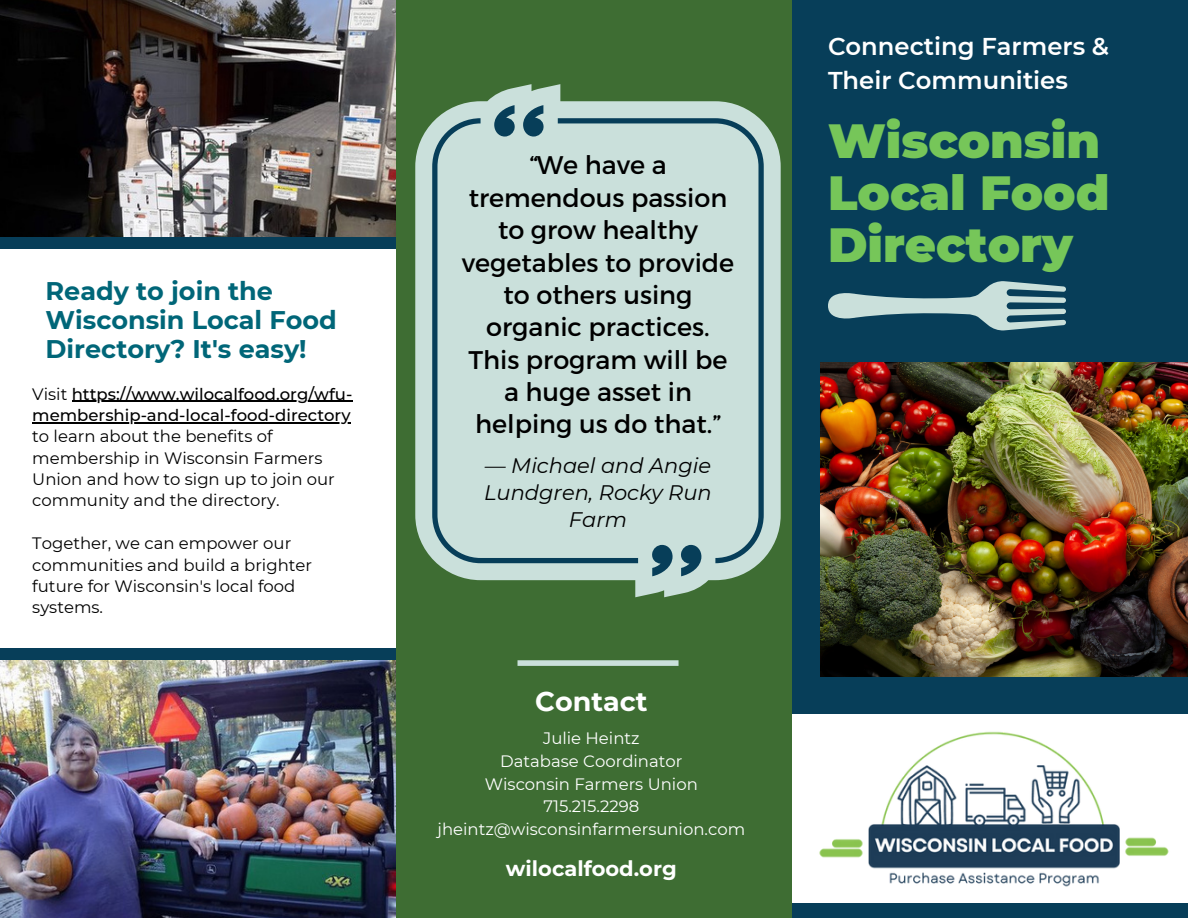
<style>
.page{position:relative;width:1188px;height:918px;background:#073e59}
.page>*{position:absolute;margin:0;border:0;box-sizing:border-box;transform-origin:0 0}
.t1{font:900 47.85px/51.8px "Montserrat";color:#76c659}
.t2{font:700 27px "Montserrat";color:#fff}
.t3{font:25.5px/32.4px "Montserrat";color:#000;text-align:center}
.t4{font:700 25.5px/29.2px "Montserrat";color:#006678}
.t5{font:600 24.3px/33.8px "Montserrat";color:#fff}
.t6{font:italic 21px/27.2px "Montserrat";color:#000;text-align:center}
.t7{font:700 21px "Montserrat";color:#fff}
.t8{font:16.5px/21.3px "Montserrat";color:#000}
.t9{font:16.5px "Montserrat";color:#fff}
.s1{font-weight:500}
</style>
<div class="page">
<img style="left:0;top:0;width:396px;height:236px">
<img style="left:0;top:660px;width:396px;height:258px">
<img style="left:821px;top:363px;width:367px;height:314px">
<div style="left:396px;top:0;width:396px;height:918px;background:#3e6d33"></div>
<div style="left:518px;top:660px;width:161px;height:6px;background:#cae0db"></div>
<svg style="left:828px;top:281px;width:238px;height:49px"></svg>
<div style="left:0;top:249px;width:396px;height:399px;background:#fff"></div>
<div style="left:792px;top:714px;width:396px;height:188px;background:#fff"></div>
<img style="left:819px;top:731px;width:350px;height:156px">
<svg style="left:415px;top:84px;width:366px;height:513px;fill:#cae0db"></svg>
<svg style="left:523px;top:105px;width:21px;height:13px"></svg>
<svg style="left:494px;top:105px;width:21px;height:13px"></svg>
<svg style="left:652px;top:563px;width:21px;height:13px"></svg>
<svg style="left:680px;top:563px;width:21px;height:13px"></svg>
<div style="left:638px;top:118px;width:126px;height:445px;background:#cae0db"></div>
<div style="left:432px;top:118px;width:206px;height:445px;background:#cae0db"></div>
<hr style="left:72px;top:401px;width:280px;height:1px;background:#000">
<hr style="left:32px;top:422px;width:319px;height:1px;background:#000">
<p class="t4" style="left:46px;top:276px;width:293px">Ready to join the<br>Wisconsin Local Food<br>Directory? It's easy!</p>
<p class="t8" style="left:32px;top:383px;width:322px">Visit <span class="s1">https://www.wilocalfood.org/wfu&shy;membership-and-local-food-directory </span>to learn about the benefits of membership in Wisconsin Farmers Union and how to sign up to join our community and the directory.</p>
<p class="t8" style="left:32px;top:533px;width:281px">Together, we can empower our communities and build a brighter future for Wisconsin's local food systems.</p>
<p class="t3" style="left:469px;top:148px;width:260px">“We have a tremendous passion</p>
<p class="t3" style="left:462px;top:213px;width:274px">to grow healthy vegetables to provide to others using organic practices.</p>
<p class="t3" style="left:468px;top:342px;width:261px">This program will be</p>
<p class="t3" style="left:475px;top:375px;width:247px">a huge asset in helping us do that.”</p>
<p class="t6" style="left:484px;top:452px;width:229px">— Michael and Angie<br>Lundgren, Rocky Run<br>Farm</p>
<p class="t2" style="left:535px;top:685px;width:114px">Contact</p>
<p class="t9" style="left:543px;top:728px;width:98px">Julie Heintz</p>
<p class="t9" style="left:500px;top:751px;width:184px">Database Coordinator</p>
<p class="t9" style="left:485px;top:774px;width:214px">Wisconsin Farmers Union</p>
<p class="t9" style="left:543px;top:796px;width:97px">715.215.2298</p>
<p class="t9" style="left:438px;top:819px;width:309px">jheintz@wisconsinfarmersunion.com</p>
<p class="t7" style="left:506px;top:856px;width:172px">wilocalfood.org</p>
<p class="t5" style="left:828px;top:29px;width:283px">Connecting Farmers &amp;<br>Their Communities</p>
<p class="t1" style="left:828px;top:115px;width:283px">Wisconsin<br>Local Food<br>Directory</p>
</div>
